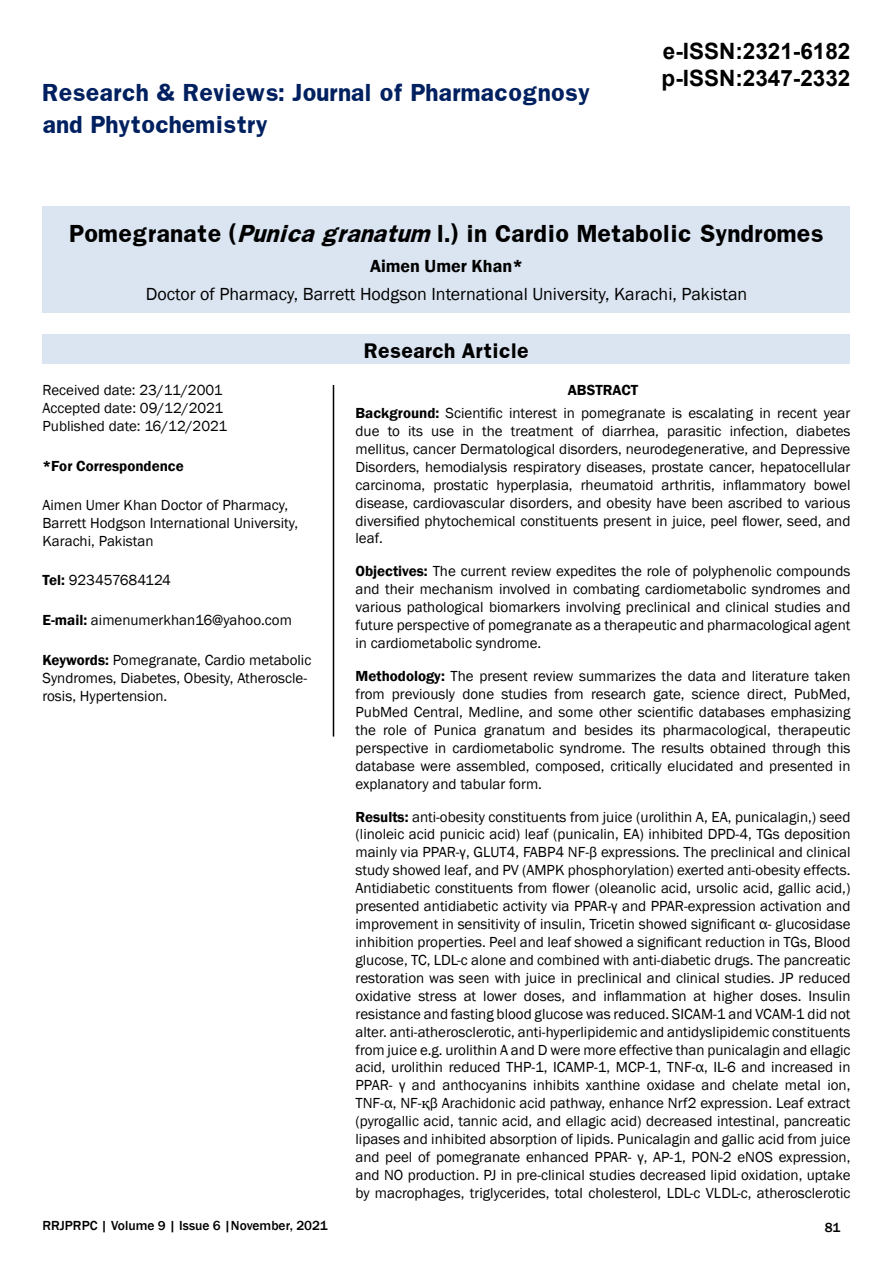
<style>
.page{position:relative;width:893px;height:1263px;background:#fff}
.page>*{position:absolute;margin:0;border:0;box-sizing:border-box;transform-origin:0 0}
.t1{font:700 22.5px/27px "Arial";color:#000}
.t2{font:700 21px/31.5px "Franklin";color:#002060}
.t3{font:700 21px "Franklin";color:#000}
.t4{font:18px "Franklin Gothic";color:#000}
.t5{font:700 18px "Franklin";color:#000}
.t6{font:600 18px "Franklin Gothic";color:#000}
.t7{font:15px/18px "Franklin Gothic";color:#000;text-align:justify}
.t8{font:600 15px "Franklin Gothic";color:#000}
.t9{font:500 13.5px "Franklin Gothic";color:#000}
.s1{font-style:italic}
.s2{font-weight:600}
.s3{font-family:"Cambria"}
</style>
<div class="page">
<div style="left:43px;top:206px;width:807px;height:106px;background:#dbe5f1"></div>
<div style="left:43px;top:334px;width:807px;height:30px;background:#dbe5f1"></div>
<hr style="left:333px;top:385px;width:1px;height:351px;background:#000">
<h2 class="t2" style="left:43px;top:77px;width:549px">Research &amp; Reviews: Journal of Pharmacognosy and Phytochemistry</h2>
<h1 class="t1" style="left:662px;top:38px;width:190px">e-ISSN:2321-6182 p-ISSN:2347-2332</h1>
<h2 class="t3" style="left:69px;top:219px;width:756px">Pomegranate (<span class="s1">Punicagranatum</span> l.) in Cardio Metabolic Syndromes</h2>
<p class="t6" style="left:370px;top:255px;width:154px">Aimen Umer Khan*</p>
<p class="t4" style="left:146px;top:283px;width:603px">Doctor of Pharmacy, Barrett Hodgson International University, Karachi, Pakistan</p>
<p class="t7" style="left:43px;top:382px;width:186px;text-align:left">Received date: 23/11/2001<br>Accepted date: 09/12/2021<br>Published date: 16/12/2021</p>
<p class="t8" style="left:43px;top:456px;width:143px">*For Correspondence</p>
<p class="t7" style="left:43px;top:496px;width:257px;text-align:left">Aimen Umer Khan Doctor of Pharmacy,<br>Barrett Hodgson International University,<br>Karachi, Pakistan</p>
<p class="t7" style="left:43px;top:572px;width:130px"><span class="s2">Tel:</span> 923457684124</p>
<p class="t7" style="left:43px;top:611px;width:251px"><span class="s2">E-mail:</span> aimenumerkhan16@yahoo.com</p>
<p class="t7" style="left:43px;top:651px;width:270px;text-align:left"><span class="s2">Keywords:</span> Pomegranate, Cardio metabolic<br>Syndromes, Diabetes, Obesity, Atheroscle&shy;rosis, Hypertension.</p>
<p class="t5" style="left:364px;top:338px;width:166px">Research Article</p>
<p class="t7" style="left:355px;top:380px;width:496px;line-height:22.2px;text-align:center"><span class="s2">ABSTRACT<br>Background:</span> Scientific interest in pomegranate is escalating in recent year</p>
<p class="t7" style="left:355px;top:422px;width:496px">due to its use in the treatment of diarrhea, parasitic infection, diabetes mellitus, cancer Dermatological disorders, neurodegenerative, and Depressive Disorders, hemodialysis respiratory diseases, prostate cancer, hepatocellular carcinoma, prostatic hyperplasia, rheumatoid arthritis, inflammatory bowel disease, cardiovascular disorders, and obesity have been ascribed to various diversified phytochemical constituents present in juice, peel flower, seed, and leaf.</p>
<p class="t7" style="left:355px;top:563px;width:496px"><span class="s2">Objectives:</span> The current review expedites the role of polyphenolic compounds and their mechanism involved in combating cardiometabolic syndromes and various pathological biomarkers involving preclinical and clinical studies and future perspective of pomegranate as a therapeutic and pharmacological agent in cardiometabolic syndrome.</p>
<p class="t7" style="left:355px;top:667px;width:496px"><span class="s2">Methodology:</span> The present review summarizes the data and literature taken from previously done studies from research gate, science direct, PubMed, PubMed Central, Medline, and some other scientific databases emphasizing the role of Punica granatum and besides its pharmacological, therapeutic perspective in cardiometabolic syndrome. The results obtained through this database were assembled, composed, critically elucidated and presented in explanatory and tabular form.</p>
<p class="t7" style="left:355px;top:808px;width:496px"><span class="s2">Results:</span> anti-obesity constituents from juice (urolithin A, EA, punicalagin,) seed (linoleic acid punicic acid) leaf (punicalin, EA) inhibited DPD-4, TGs deposition mainly via PPAR-γ, GLUT4, FABP4 NF-β expressions. The preclinical and clinical study showed leaf, and PV (AMPK phosphorylation) exerted anti-obesity effects.<br>Antidiabetic constituents from flower (oleanolic acid, ursolic acid, gallic acid,) presented antidiabetic activity via PPAR-γ and PPAR-expression activation and improvement in sensitivity of insulin, Tricetin showed significant α- glucosidase inhibition properties. Peel and leaf showed a significant reduction in TGs, Blood glucose, TC, LDL-c alone and combined with anti-diabetic drugs. The pancreatic restoration was seen with juice in preclinical and clinical studies. JP reduced oxidative stress at lower doses, and inflammation at higher doses. Insulin resistance and fasting blood glucose was reduced. SICAM-1 and VCAM-1 did not alter. anti-atherosclerotic, anti-hyperlipidemic and antidyslipidemic constituents from juice e.g. urolithin A and D were more effective than punicalagin and ellagic acid, urolithin reduced THP-1, ICAMP-1, MCP-1, TNF-α, IL-6 and increased in PPAR- γ and anthocyanins inhibits xanthine oxidase and chelate metal ion, TNF-α, NF-<span class="s3">қ</span>β Arachidonic acid pathway, enhance Nrf2 expression. Leaf extract (pyrogallic acid, tannic acid, and ellagic acid) decreased intestinal, pancreatic lipases and inhibited absorption of lipids. Punicalagin and gallic acid from juice and peel of pomegranate enhanced PPAR- γ, AP-1, PON-2 eNOS expression, and NO production. PJ in pre-clinical studies decreased lipid oxidation, uptake by macrophages, triglycerides, total cholesterol, LDL-c VLDL-c, atherosclerotic</p>
<p class="t9" style="left:43px;top:1217px;width:287px">RRJPRPC | Volume 9 | Issue 6 |November, 2021</p>
<p class="t9" style="left:825px;top:1219px;width:17px">81</p>
</div>
